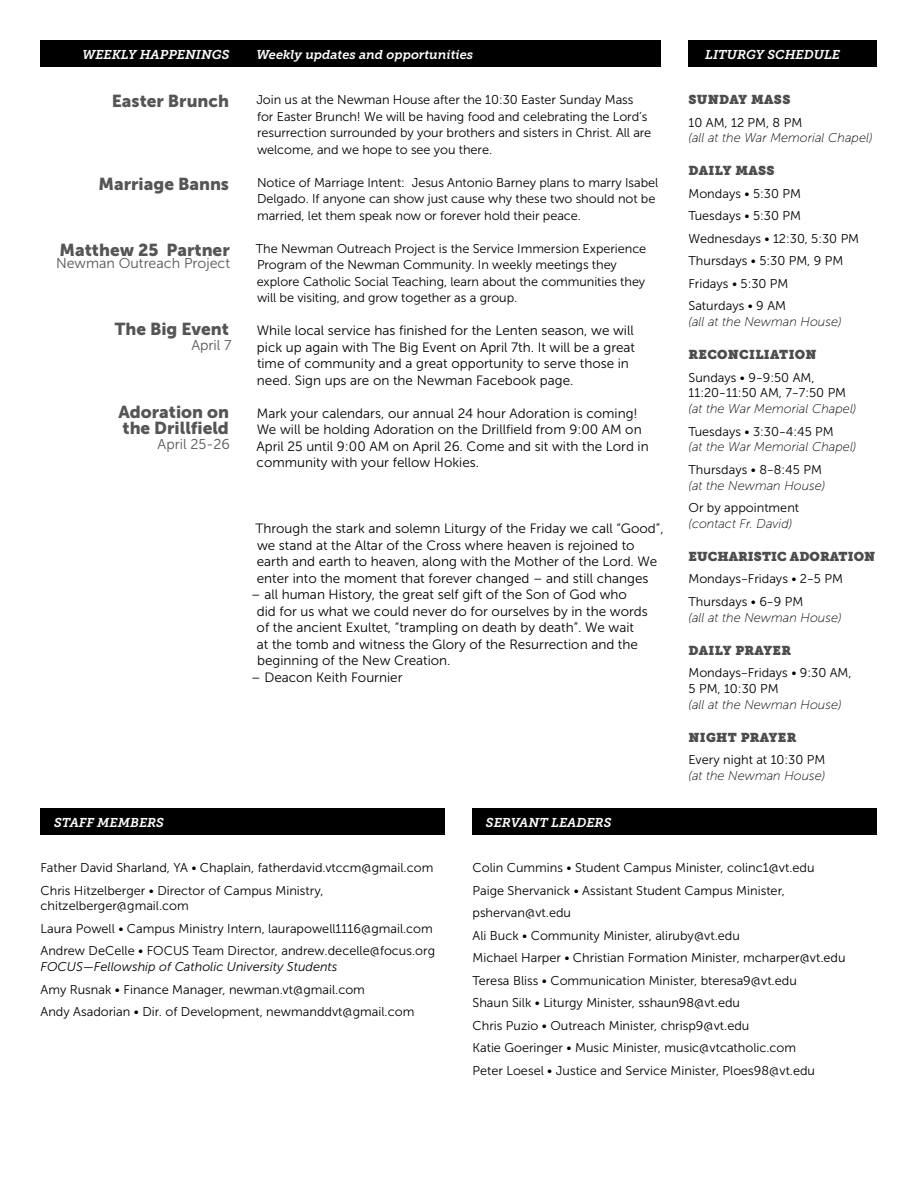
<style>
.page{position:relative;width:918px;height:1188px;background:#fff}
.page>*{position:absolute;margin:0;border:0;box-sizing:border-box;transform-origin:0 0}
.t1{font:17.25px/16.5px "Museo Sans 900";color:#555}
.t2{font:14.25px "Museo Sans 300";color:#555}
.t3{font:13.5px/16.5px "Museo Sans 300";color:#000}
.t4{font:12.75px/22.5px "Museo Sans 300";color:#000}
.t5{font:italic 12.75px "Museo Sans 100";color:#000}
.t6{font:italic 12.75px "Museo Slab 700";color:#fff}
.t7{font:12.75px "Museo Slab";letter-spacing:.025em;color:#4d4d4f}
.t8{font:italic 12.75px "Museo Sans 300";color:#000}
.t9{font:12.75px "Museo Slab";letter-spacing:.005em;color:#4d4d4f}
</style>
<div class="page">
<div style="left:688px;top:40px;width:190px;height:28px;background:#000"></div>
<div style="left:40px;top:40px;width:622px;height:28px;background:#000"></div>
<div style="left:40px;top:808px;width:406px;height:28px;background:#000"></div>
<div style="left:472px;top:808px;width:406px;height:28px;background:#000"></div>
<p class="t6" style="left:82px;top:47px;width:149px">WEEKLY HAPPENINGS</p>
<p class="t6" style="left:257px;top:47px;width:218px">Weekly updates and opportunities</p>
<p class="t6" style="left:705px;top:47px;width:136px">LITURGY SCHEDULE</p>
<p class="t7" style="left:689px;top:92px;width:103px">SUNDAY MASS</p>
<p class="t4" style="left:689px;top:111px;width:115px">10 AM, 12 PM, 8 PM</p>
<p class="t5" style="left:689px;top:131px;width:186px">(all at the War Memorial Chapel)</p>
<p class="t7" style="left:689px;top:163px;width:88px">DAILY MASS</p>
<p class="t4" style="left:689px;top:182px;width:172px">Mondays • 5:30 PM<br>Tuesdays • 5:30 PM<br>Wednesdays • 12:30, 5:30 PM<br>Thursdays • 5:30 PM, 9 PM<br>Fridays • 5:30 PM<br>Saturdays • 9 AM</p>
<p class="t5" style="left:689px;top:315px;width:155px">(all at the Newman House)</p>
<p class="t7" style="left:689px;top:347px;width:130px">RECONCILIATION</p>
<p class="t4" style="left:688px;top:369px;width:159px;line-height:15.8px">Sundays • 9–9:50 AM,<br>11:20–11:50 AM, 7–7:50 PM</p>
<p class="t5" style="left:688px;top:402px;width:170px">(at the War Memorial Chapel)</p>
<p class="t4" style="left:688px;top:420px;width:147px">Tuesdays • 3:30–4:45 PM</p>
<p class="t5" style="left:688px;top:440px;width:170px">(at the War Memorial Chapel)</p>
<p class="t4" style="left:688px;top:458px;width:135px">Thursdays • 8–8:45 PM</p>
<p class="t5" style="left:688px;top:478px;width:139px">(at the Newman House)</p>
<p class="t4" style="left:688px;top:497px;width:112px">Or by appointment</p>
<p class="t5" style="left:688px;top:517px;width:105px">(contact Fr. David)</p>
<p class="t9" style="left:688px;top:549px;width:188px">EUCHARISTIC ADORATION</p>
<p class="t4" style="left:688px;top:568px;width:156px">Mondays–Fridays • 2–5 PM<br>Thursdays • 6–9 PM</p>
<p class="t5" style="left:688px;top:610px;width:155px">(all at the Newman House)</p>
<p class="t7" style="left:688px;top:643px;width:104px">DAILY PRAYER</p>
<p class="t4" style="left:688px;top:665px;width:165px;line-height:15.8px">Mondays–Fridays • 9:30 AM,<br>5 PM, 10:30 PM</p>
<p class="t5" style="left:688px;top:697px;width:155px">(all at the Newman House)</p>
<p class="t7" style="left:688px;top:730px;width:110px">NIGHT PRAYER</p>
<p class="t4" style="left:688px;top:749px;width:138px">Every night at 10:30 PM</p>
<p class="t5" style="left:688px;top:769px;width:139px">(at the Newman House)</p>
<p class="t4" style="left:256px;top:92px;width:397px;line-height:16.5px">Join us at the Newman House after the 10:30 Easter Sunday Mass for Easter Brunch! We will be having food and celebrating the Lord’s resurrection surrounded by your brothers and sisters in Christ. All are welcome, and we hope to see you there.</p>
<p class="t4" style="left:257px;top:174px;width:403px;line-height:16.5px">Notice of Marriage Intent: Jesus Antonio Barney plans to marry Isabel<br>Delgado. If anyone can show just cause why these two should not be married, let them speak now or forever hold their peace.</p>
<p class="t4" style="left:256px;top:240px;width:392px;line-height:16.5px">The Newman Outreach Project is the Service Immersion Experience Program of the Newman Community. In weekly meetings they explore Catholic Social Teaching, learn about the communities they will be visiting, and grow together as a group.</p>
<p class="t3" style="left:257px;top:322px;width:380px">While local service has finished for the Lenten season, we will pick up again with The Big Event on April 7th. It will be a great time of community and a great opportunity to serve those in need. Sign ups are on the Newman Facebook page.</p>
<p class="t3" style="left:256px;top:405px;width:394px">Mark your calendars, our annual 24 hour Adoration is coming!<br>We will be holding Adoration on the Drillfield from 9:00 AM on April 25 until 9:00 AM on April 26. Come and sit with the Lord in community with your fellow Hokies.</p>
<h1 class="t1" style="left:112px;top:93px;width:119px">Easter Brunch</h1>
<h1 class="t1" style="left:99px;top:176px;width:132px">Marriage Banns</h1>
<h1 class="t1" style="left:59px;top:242px;width:172px">Matthew 25 Partner</h1>
<p class="t2" style="left:56px;top:255px;width:176px">Newman Outreach Project</p>
<h1 class="t1" style="left:115px;top:321px;width:116px">The Big Event</h1>
<p class="t2" style="left:191px;top:338px;width:42px">April 7</p>
<h1 class="t1" style="left:118px;top:404px;width:112px">Adoration on the Drillfield</h1>
<p class="t2" style="left:158px;top:437px;width:74px">April 25-26</p>
<p class="t3" style="left:256px;top:520px;width:410px">Through the stark and solemn Liturgy of the Friday we call “Good”, we stand at the Altar of the Cross where heaven is rejoined to earth and earth to heaven, along with the Mother of the Lord. We enter into the moment that forever changed – and still changes</p>
<p class="t3" style="left:257px;top:586px;width:393px;text-indent:-5px">– all human History, the great self gift of the Son of God who did for us what we could never do for ourselves by in the words of the ancient Exultet, “trampling on death by death”. We wait at the tomb and witness the Glory of the Resurrection and the beginning of the New Creation.</p>
<p class="t3" style="left:251px;top:669px;width:153px">– Deacon Keith Fournier</p>
<p class="t6" style="left:54px;top:815px;width:112px">STAFF MEMBERS</p>
<p class="t6" style="left:486px;top:815px;width:127px">SERVANT LEADERS</p>
<p class="t4" style="left:40px;top:857px;width:394px">Father David Sharland, YA • Chaplain, fatherdavid.vtccm@gmail.com<br>Chris Hitzelberger • Director of Campus Ministry,</p>
<p class="t4" style="left:40px;top:895px;width:396px">chitzelberger@gmail.com<br>Laura Powell • Campus Ministry Intern, laurapowell1116@gmail.com<br>Andrew DeCelle • FOCUS Team Director, andrew.decelle@focus.org</p>
<p class="t8" style="left:40px;top:960px;width:299px">FOCUS—Fellowship of Catholic University Students</p>
<p class="t4" style="left:40px;top:978px;width:375px">Amy Rusnak • Finance Manager, newman.vt@gmail.com<br>Andy Asadorian • Dir. of Development, newmanddvt@gmail.com</p>
<p class="t4" style="left:472px;top:857px;width:375px">Colin Cummins • Student Campus Minister, colinc1@vt.edu Paige Shervanick • Assistant Student Campus Minister, pshervan@vt.edu<br>Ali Buck • Community Minister, aliruby@vt.edu<br>Michael Harper • Christian Formation Minister, mcharper@vt.edu Teresa Bliss • Communication Minister, bteresa9@vt.edu<br>Shaun Silk • Liturgy Minister, sshaun98@vt.edu<br>Chris Puzio • Outreach Minister, chrisp9@vt.edu<br>Katie Goeringer • Music Minister, music@vtcatholic.com<br>Peter Loesel • Justice and Service Minister, Ploes98@vt.edu</p>
</div>
